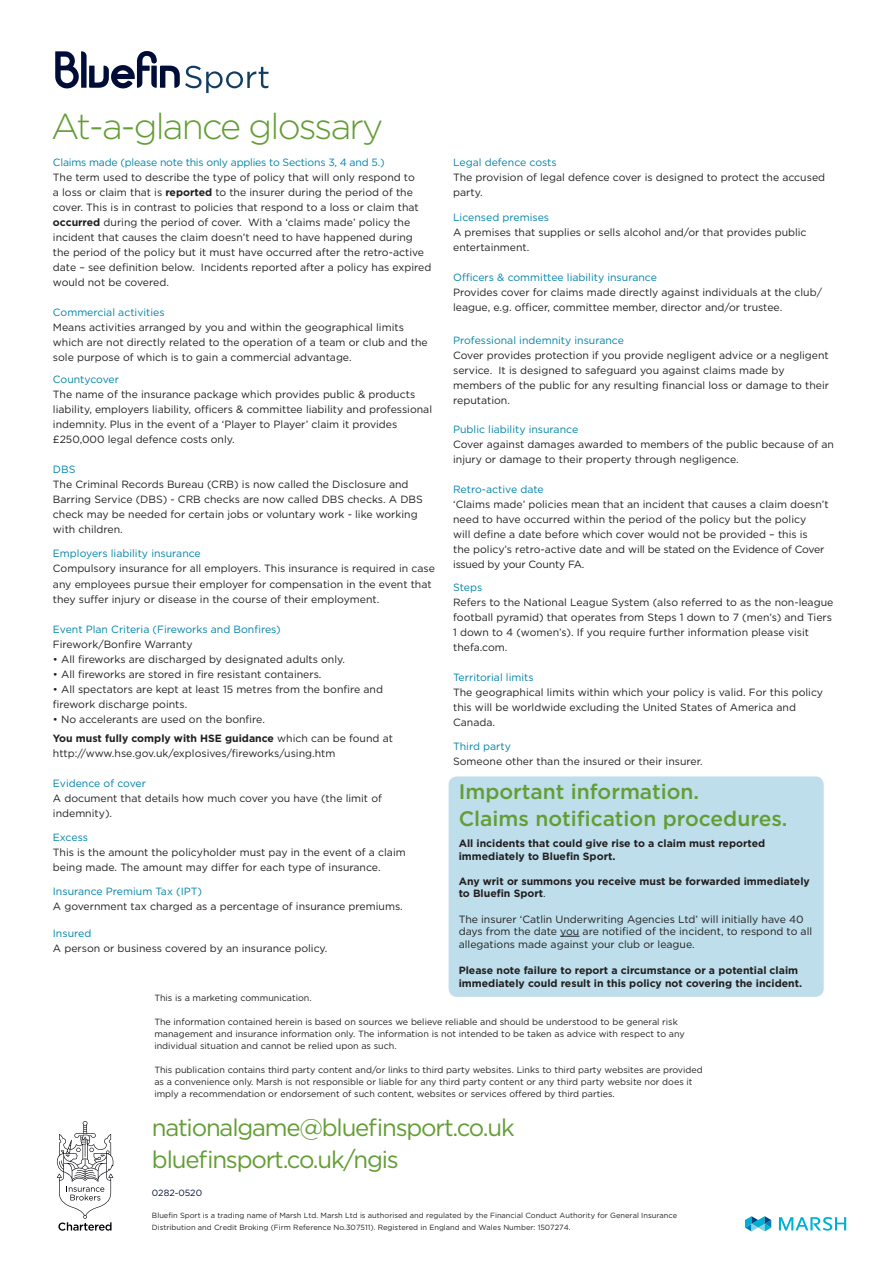
<style>
.page{position:relative;width:893px;height:1263px;background:#fff}
.page>*{position:absolute;margin:0;border:0;box-sizing:border-box;transform-origin:0 0}
._01_Top_Heading{font:300 36px "Gotham";letter-spacing:-.05em;color:#639d34}
.t1{font:24px/31.5px "Gotham";letter-spacing:-.05em;color:#639d34}
.t2{font:500 21px "Gotham";color:#639d34}
.t3{font:10.5px/15px "Gotham";color:#231f20}
.t4{font:10.5px "Gotham";color:#0083a9}
.t5{font:700 10.5px/12.6px "Gotham";color:#231f20}
.t6{font:10.5px "Gotham";letter-spacing:-.02em;color:#0083a9}
.t7{font:9px/12px "Gotham";color:#231f20}
.t8{font:9px "Gotham";color:#000e37}
.t9{font:7.5px/12px "Gotham";color:#231f20}
.s1{font-weight:700}
.s2{font-weight:400}
</style>
<div class="page">
<svg style="left:57px;top:1121px;width:56px;height:110px"></svg>
<svg style="left:55px;top:51px;width:213px;height:42px"></svg>
<svg style="left:745px;top:1216px;width:26px;height:15px"></svg>
<svg style="left:779px;top:1217px;width:67px;height:14px"></svg>
<div style="left:449px;top:776px;width:375px;height:221px;background:#bddeea;border-radius:9px"></div>
<svg style="left:560px;top:936px;width:19px;height:1px"></svg>
<p class="_01_Top_Heading" style="left:51px;top:104px;width:334px">At-a-glance glossary</p>
<p class="t6" style="left:53px;top:155px;width:333px">Claims made (please note this only applies to Sections 3, 4 and 5.)</p>
<p class="t3" style="left:53px;top:169px;width:380px">The term used to describe the type of policy that will only respond to<br>a loss or claim that is <span class="s1">reported</span> to the insurer during the period of the cover. This is in contrast to policies that respond to a loss or claim that <span class="s1">occurred</span> during the period of cover. With a ‘claims made’ policy the incident that causes the claim doesn’t need to have happened during the period of the policy but it must have occurred after the retro-active date – see definition below. Incidents reported after a policy has expired would not be covered.</p>
<p class="t4" style="left:53px;top:305px;width:113px">Commercial activities</p>
<p class="t3" style="left:53px;top:319px;width:376px">Means activities arranged by you and within the geographical limits which are not directly related to the operation of a team or club and the sole purpose of which is to gain a commercial advantage.</p>
<p class="t4" style="left:53px;top:373px;width:68px">Countycover</p>
<p class="t3" style="left:53px;top:387px;width:381px">The name of the insurance package which provides public &amp; products liability, employers liability, officers &amp; committee liability and professional indemnity. Plus in the event of a ‘Player to Player’ claim it provides £250,000 legal defence costs only.</p>
<p class="t4" style="left:53px;top:463px;width:24px">DBS</p>
<p class="t3" style="left:53px;top:477px;width:371px">The Criminal Records Bureau (CRB) is now called the Disclosure and Barring Service (DBS) - CRB checks are now called DBS checks. A DBS check may be needed for certain jobs or voluntary work - like working with children.</p>
<p class="t4" style="left:53px;top:547px;width:149px">Employers liability insurance</p>
<p class="t3" style="left:53px;top:561px;width:384px">Compulsory insurance for all employers. This insurance is required in case any employees pursue their employer for compensation in the event that they suffer injury or disease in the course of their employment.</p>
<p class="t4" style="left:53px;top:622px;width:229px">Event Plan Criteria (Fireworks and Bonfires)</p>
<p class="t3" style="left:53px;top:636px;width:141px">Firework/Bonfire Warranty</p>
<p class="t3" style="left:53px;top:651px;width:294px">• All fireworks are discharged by designated adults only.</p>
<p class="t3" style="left:53px;top:666px;width:270px">• All fireworks are stored in fire resistant containers.</p>
<p class="t3" style="left:53px;top:681px;width:332px">• All spectators are kept at least 15 metres from the bonfire and firework discharge points.</p>
<p class="t3" style="left:53px;top:711px;width:214px">• No accelerants are used on the bonfire.</p>
<p class="t3" style="left:53px;top:730px;width:342px"><span class="s1">You must fully comply with HSE guidance</span> which can be found at http://www.hse.gov.uk/explosives/fireworks/using.htm</p>
<p class="t4" style="left:53px;top:776px;width:95px">Evidence of cover</p>
<p class="t3" style="left:53px;top:790px;width:331px">A document that details how much cover you have (the limit of indemnity).</p>
<p class="t4" style="left:53px;top:830px;width:37px">Excess</p>
<p class="t3" style="left:53px;top:844px;width:354px">This is the amount the policyholder must pay in the event of a claim being made. The amount may differ for each type of insurance.</p>
<p class="t4" style="left:53px;top:884px;width:151px">Insurance Premium Tax (IPT)</p>
<p class="t3" style="left:53px;top:898px;width:351px">A government tax charged as a percentage of insurance premiums.</p>
<p class="t4" style="left:53px;top:926px;width:40px">Insured</p>
<p class="t3" style="left:53px;top:940px;width:276px">A person or business covered by an insurance policy.</p>
<p class="t4" style="left:453px;top:155px;width:105px">Legal defence costs</p>
<p class="t3" style="left:453px;top:169px;width:374px">The provision of legal defence cover is designed to protect the accused party.</p>
<p class="t4" style="left:453px;top:211px;width:97px">Licensed premises</p>
<p class="t3" style="left:453px;top:225px;width:355px">A premises that supplies or sells alcohol and/or that provides public entertainment.</p>
<p class="t4" style="left:453px;top:271px;width:205px">Officers &amp; committee liability insurance</p>
<p class="t3" style="left:453px;top:285px;width:370px">Provides cover for claims made directly against individuals at the club/ league, e.g. officer, committee member, director and/or trustee.</p>
<p class="t4" style="left:453px;top:334px;width:172px">Professional indemnity insurance</p>
<p class="t3" style="left:453px;top:348px;width:377px">Cover provides protection if you provide negligent advice or a negligent service. It is designed to safeguard you against claims made by members of the public for any resulting financial loss or damage to their reputation.</p>
<p class="t4" style="left:453px;top:422px;width:127px">Public liability insurance</p>
<p class="t3" style="left:453px;top:436px;width:382px">Cover against damages awarded to members of the public because of an injury or damage to their property through negligence.</p>
<p class="t4" style="left:453px;top:482px;width:92px">Retro-active date</p>
<p class="t3" style="left:453px;top:496px;width:377px">‘Claims made’ policies mean that an incident that causes a claim doesn’t need to have occurred within the period of the policy but the policy<br>will define a date before which cover would not be provided – this is<br>the policy’s retro-active date and will be stated on the Evidence of Cover issued by your County FA.</p>
<p class="t4" style="left:453px;top:580px;width:31px">Steps</p>
<p class="t3" style="left:453px;top:594px;width:382px">Refers to the National League System (also referred to as the non-league football pyramid) that operates from Steps 1 down to 7 (men’s) and Tiers 1 down to 4 (women’s). If you require further information please visit thefa.com.</p>
<p class="t4" style="left:453px;top:670px;width:82px">Territorial limits</p>
<p class="t3" style="left:453px;top:684px;width:371px">The geographical limits within which your policy is valid. For this policy this will be worldwide excluding the United States of America and<br>Canada.</p>
<p class="t4" style="left:453px;top:739px;width:59px">Third party</p>
<p class="t3" style="left:453px;top:753px;width:251px">Someone other than the insured or their insurer.</p>
<p class="t2" style="left:459px;top:778px;width:242px">Important information.</p>
<p class="t2" style="left:459px;top:805px;width:330px">Claims notification procedures.</p>
<p class="t5" style="left:459px;top:837px;width:308px">All incidents that could give rise to a claim must reported immediately to Bluefin Sport.</p>
<p class="t5" style="left:459px;top:875px;width:353px">Any writ or summons you receive must be forwarded immediately to Bluefin Sport<span class="s2">.</span></p>
<p class="t3" style="left:459px;top:912px;width:355px;line-height:12.6px">The insurer ‘Catlin Underwriting Agencies Ltd’ will initially have 40 days from the date you are notified of the incident, to respond to all allegations made against your club or league.</p>
<p class="t5" style="left:459px;top:963px;width:345px;line-height:13.5px">Please note failure to report a circumstance or a potential claim immediately could result in this policy not covering the incident.</p>
<p class="t7" style="left:154px;top:991px;width:159px">This is a marketing communication.</p>
<p class="t7" style="left:154px;top:1015px;width:532px">The information contained herein is based on sources we believe reliable and should be understood to be general risk management and insurance information only. The information is not intended to be taken as advice with respect to any individual situation and cannot be relied upon as such.</p>
<p class="t7" style="left:154px;top:1063px;width:550px">This publication contains third party content and/or links to third party websites. Links to third party websites are provided as a convenience only. Marsh is not responsible or liable for any third party content or any third party website nor does it imply a recommendation or endorsement of such content, websites or services offered by third parties.</p>
<h2 class="t1" style="left:152px;top:1111px;width:364px">nationalgame@bluefinsport.co.uk bluefinsport.co.uk/ngis</h2>
<p class="t8" style="left:152px;top:1187px;width:52px">0282-0520</p>
<p class="t9" style="left:152px;top:1209px;width:527px">Bluefin Sport is a trading name of Marsh Ltd. Marsh Ltd is authorised and regulated by the Financial Conduct Authority for General Insurance<br>Distribution and Credit Broking (Firm Reference No.307511). Registered in England and Wales Number: 1507274.</p>
</div>
